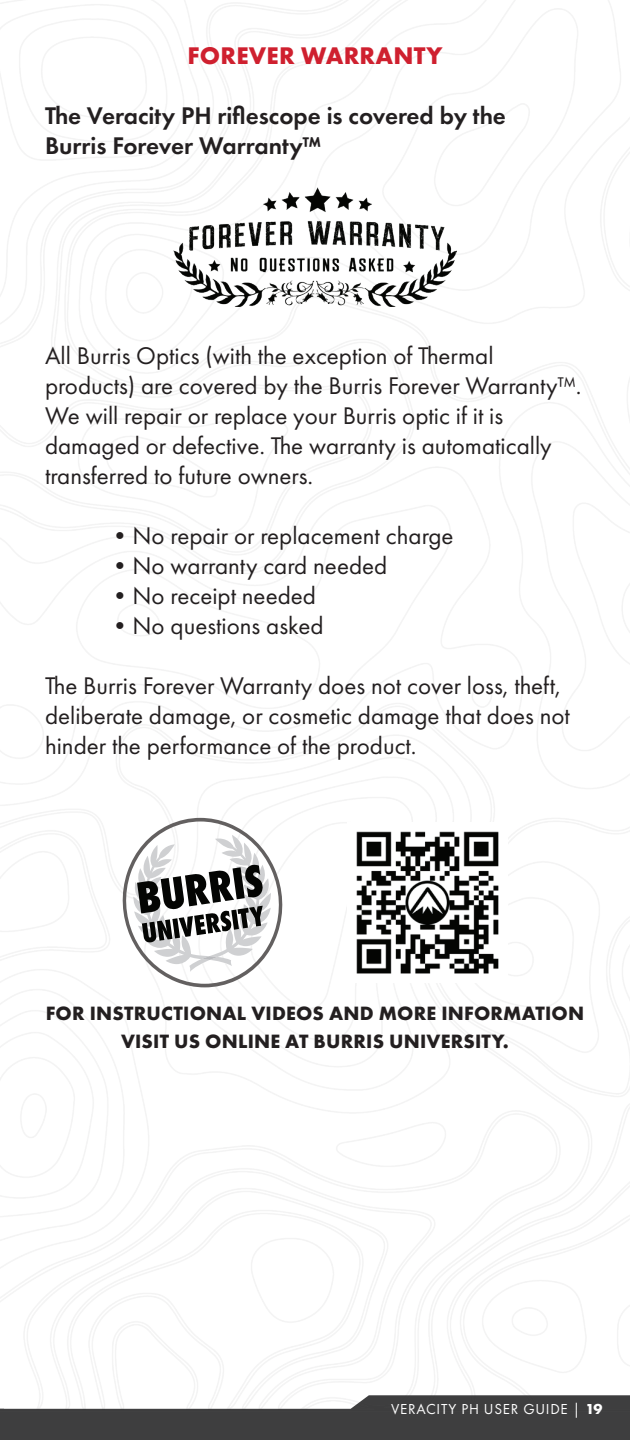
<style>
.page{position:relative;width:630px;height:1440px;background:#fff}
.page>*{position:absolute;margin:0;border:0;box-sizing:border-box;transform-origin:0 0}
.t1{font:25px/30px "Futura PT";color:#231f20}
.t2{font:600 25px/30px "Futura PT";color:#231f20}
.t3{font:700 25px "Futura PT";letter-spacing:.01em;color:#cf202f}
.t4{font:700 20px/27.5px "Futura PT";letter-spacing:.01em;color:#231f20;text-align:center}
.t5{font:15px "Futura PT";letter-spacing:.05em;color:#fff}
.s1{font-weight:700}
</style>
<div class="page">
<div style="left:0;top:1412px;width:630px;height:28px;background:#3e3e3f"></div>
<img style="left:0;top:0;width:630px;height:1412px">
<img style="left:174px;top:187px;width:282px;height:119px">
<svg style="left:120px;top:818px;width:165px;height:169px"></svg>
<img style="left:348px;top:823px;width:159px;height:159px">
<p class="t3" style="left:187px;top:40px;width:257px">FOREVER WARRANTY</p>
<p class="t2" style="left:45px;top:100px;width:462px">The Veracity PH riflescope is covered by the<br>Burris Forever Warranty™</p>
<p class="t1" style="left:45px;top:341px;width:538px">All Burris Optics (with the exception of Thermal products) are covered by the Burris Forever Warranty™.<br>We will repair or replace your Burris optic if it is damaged or defective. The warranty is automatically transferred to future owners.</p>
<p class="t1" style="left:108px;top:521px;width:348px">•No repair or replacement charge</p>
<p class="t1" style="left:108px;top:551px;width:281px">•No warranty card needed</p>
<p class="t1" style="left:108px;top:581px;width:210px">•No receipt needed</p>
<p class="t1" style="left:108px;top:611px;width:218px">•No questions asked</p>
<p class="t1" style="left:45px;top:671px;width:526px">The Burris Forever Warranty does not cover loss, theft, deliberate damage, or cosmetic damage that does not hinder the performance of the product.</p>
<p class="t4" style="left:46px;top:999px;width:540px">FOR INSTRUCTIONAL VIDEOS AND MORE INFORMATION<br>VISIT US ONLINE AT BURRIS UNIVERSITY.</p>
<p class="t5" style="left:391px;top:1400px;width:213px">VERACITY PH USER GUIDE | <span class="s1">19</span></p>
</div>
